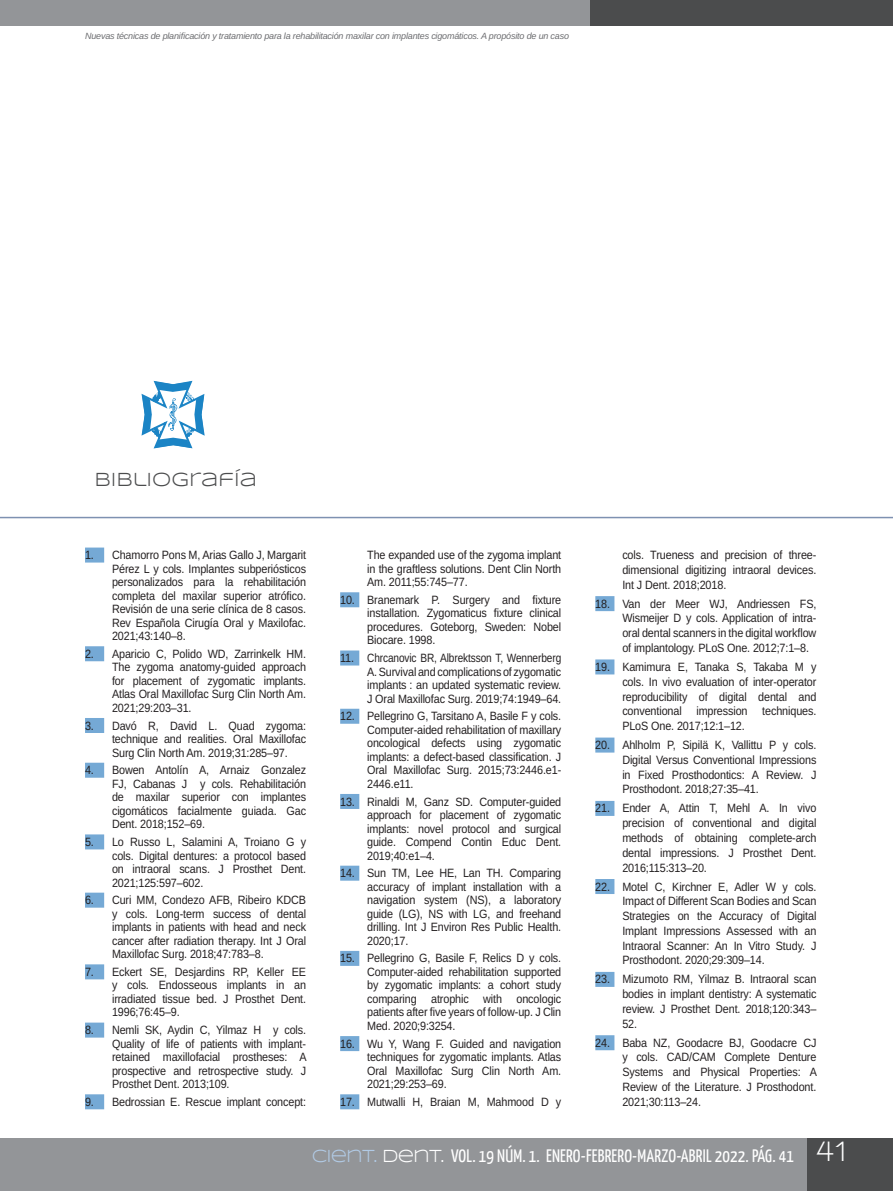
<style>
.page{position:relative;width:893px;height:1191px;background:#fff}
.page>*{position:absolute;margin:0;border:0;box-sizing:border-box;transform-origin:0 0}
.t1{font:700 30px "Walkway";color:#fff}
.t2{font:19.5px "Syncopate";color:#4b4c4d}
.t3{font:18px "Yanone Kaffeesatz";letter-spacing:.01em;color:#fff}
.t4{font:12px/13.5px "Arimo";letter-spacing:-.01em;color:#231f20;text-align:justify;scale:.9 1}
.t5{font:italic 9px "Arimo";letter-spacing:-.02em;color:#6c6d70}
.s1{font-family:"Syncopate";color:#b1cae5}
.s2{font-family:"Syncopate"}
</style>
<div class="page">
<div style="left:0;top:1138px;width:893px;height:53px;background:#939598"></div>
<div style="left:808px;top:1138px;width:85px;height:53px;background:#4b4c4d"></div>
<div style="left:0;top:0;width:893px;height:25px;background:#939598"></div>
<div style="left:591px;top:0;width:302px;height:25px;background:#4b4c4d"></div>
<div style="left:85px;top:547px;width:19px;height:15px;background:#75a9d5"></div>
<div style="left:85px;top:646px;width:19px;height:15px;background:#75a9d5"></div>
<div style="left:85px;top:718px;width:19px;height:15px;background:#75a9d5"></div>
<div style="left:85px;top:762px;width:19px;height:15px;background:#75a9d5"></div>
<div style="left:85px;top:834px;width:19px;height:15px;background:#75a9d5"></div>
<div style="left:85px;top:892px;width:19px;height:15px;background:#75a9d5"></div>
<div style="left:85px;top:964px;width:19px;height:15px;background:#75a9d5"></div>
<div style="left:85px;top:1022px;width:19px;height:15px;background:#75a9d5"></div>
<div style="left:85px;top:1094px;width:19px;height:15px;background:#75a9d5"></div>
<div style="left:340px;top:592px;width:19px;height:15px;background:#75a9d5"></div>
<div style="left:340px;top:650px;width:19px;height:15px;background:#75a9d5"></div>
<div style="left:340px;top:708px;width:19px;height:15px;background:#75a9d5"></div>
<div style="left:340px;top:794px;width:19px;height:15px;background:#75a9d5"></div>
<div style="left:340px;top:865px;width:19px;height:15px;background:#75a9d5"></div>
<div style="left:340px;top:951px;width:19px;height:15px;background:#75a9d5"></div>
<div style="left:340px;top:1036px;width:19px;height:15px;background:#75a9d5"></div>
<div style="left:340px;top:1094px;width:19px;height:15px;background:#75a9d5"></div>
<div style="left:595px;top:596px;width:19px;height:15px;background:#75a9d5"></div>
<div style="left:595px;top:659px;width:19px;height:15px;background:#75a9d5"></div>
<div style="left:595px;top:737px;width:19px;height:15px;background:#75a9d5"></div>
<div style="left:595px;top:801px;width:19px;height:15px;background:#75a9d5"></div>
<div style="left:595px;top:879px;width:19px;height:15px;background:#75a9d5"></div>
<div style="left:595px;top:972px;width:19px;height:15px;background:#75a9d5"></div>
<div style="left:595px;top:1035px;width:19px;height:15px;background:#75a9d5"></div>
<hr style="left:0;top:517px;width:893px;height:1px;background:#7e91b1">
<svg style="left:141px;top:381px;width:64px;height:68px"></svg>
<p class="t5" style="left:85px;top:29px;width:486px">Nuevas técnicas de planificación y tratamiento para la rehabilitación maxilar con implantes cigomáticos. A propósito de un caso</p>
<h2 class="t2" style="left:94px;top:468px;width:164px">BIBLIOGRAFÍA</h2>
<p class="t4" style="left:112px;top:548px;width:217px;text-indent:-27px">1. Chamorro Pons M, Arias Gallo J, Margarit Pérez L y cols. Implantes subperiósticos personalizados para la rehabilitación completa del maxilar superior atrófico.<br>Revisión de una serie clínica de 8 casos.<br>Rev Española Cirugía Oral y Maxilofac.<br>2021;43:140–8.</p>
<p class="t4" style="left:112px;top:647px;width:217px;text-indent:-27px">2. Aparicio C, Polido WD, Zarrinkelk HM.<br>The zygoma anatomy-guided approach for placement of zygomatic implants.<br>Atlas Oral Maxillofac Surg Clin North Am.<br>2021;29:203–31.</p>
<p class="t4" style="left:112px;top:719px;width:217px;text-indent:-27px">3. Davó R, David L. Quad zygoma: technique and realities. Oral Maxillofac Surg Clin North Am. 2019;31:285–97.</p>
<p class="t4" style="left:112px;top:763px;width:217px;text-indent:-27px">4. Bowen Antolín A, Arnaiz Gonzalez FJ, Cabanas J y cols. Rehabilitación de maxilar superior con implantes cigomáticos facialmente guiada. Gac Dent. 2018;152–69.</p>
<p class="t4" style="left:112px;top:835px;width:217px;text-indent:-27px">5. Lo Russo L, Salamini A, Troiano G y cols. Digital dentures: a protocol based on intraoral scans. J Prosthet Dent.<br>2021;125:597–602.</p>
<p class="t4" style="left:112px;top:893px;width:217px;text-indent:-27px">6. Curi MM, Condezo AFB, Ribeiro KDCB y cols. Long-term success of dental implants in patients with head and neck cancer after radiation therapy. Int J Oral Maxillofac Surg. 2018;47:783–8.</p>
<p class="t4" style="left:112px;top:965px;width:217px;text-indent:-27px">7. Eckert SE, Desjardins RP, Keller EE y cols. Endosseous implants in an irradiated tissue bed. J Prosthet Dent.<br>1996;76:45–9.</p>
<p class="t4" style="left:112px;top:1023px;width:218px;text-indent:-27px">8. Nemli SK, Aydin C, Yilmaz H y cols.<br>Quality of life of patients with implant&shy;retained maxillofacial prostheses: A prospective and retrospective study. J Prosthet Dent. 2013;109.</p>
<p class="t4" style="left:85px;top:1095px;width:247px">9. Bedrossian E. Rescue implant concept:</p>
<p class="t4" style="left:367px;top:548px;width:217px">The expanded use of the zygoma implant in the graftless solutions. Dent Clin North Am. 2011;55:745–77.</p>
<p class="t4" style="left:367px;top:593px;width:217px;text-indent:-27px">10. Branemark P. Surgery and fixture installation. Zygomaticus fixture clinical procedures. Goteborg, Sweden: Nobel Biocare. 1998.</p>
<p class="t4" style="left:367px;top:651px;width:217px;text-indent:-27px">11. Chrcanovic BR, Albrektsson T, Wennerberg A. Survival and complications of zygomatic implants : an updated systematic review.<br>J Oral Maxillofac Surg. 2019;74:1949–64.</p>
<p class="t4" style="left:367px;top:709px;width:217px;text-indent:-27px">12. Pellegrino G, Tarsitano A, Basile F y cols.<br>Computer-aided rehabilitation of maxillary oncological defects using zygomatic implants: a defect-based classification. J Oral Maxillofac Surg. 2015;73:2446.e1- 2446.e11.</p>
<p class="t4" style="left:367px;top:795px;width:217px;text-indent:-27px">13. Rinaldi M, Ganz SD. Computer-guided approach for placement of zygomatic implants: novel protocol and surgical guide. Compend Contin Educ Dent.<br>2019;40:e1–4.</p>
<p class="t4" style="left:367px;top:866px;width:217px;text-indent:-27px">14. Sun TM, Lee HE, Lan TH. Comparing accuracy of implant installation with a navigation system (NS), a laboratory guide (LG), NS with LG, and freehand drilling. Int J Environ Res Public Health.<br>2020;17.</p>
<p class="t4" style="left:367px;top:951px;width:217px;text-indent:-27px">15. Pellegrino G, Basile F, Relics D y cols.<br>Computer-aided rehabilitation supported by zygomatic implants: a cohort study comparing atrophic with oncologic patients after five years of follow-up. J Clin Med. 2020;9:3254.</p>
<p class="t4" style="left:367px;top:1037px;width:217px;text-indent:-27px">16. Wu Y, Wang F. Guided and navigation techniques for zygomatic implants. Atlas Oral Maxillofac Surg Clin North Am.<br>2021;29:253–69.</p>
<p class="t4" style="left:340px;top:1095px;width:247px">17. Mutwalli H, Braian M, Mahmood D y</p>
<p class="t4" style="left:622px;top:548px;width:217px;line-height:14.7px">cols. Trueness and precision of three&shy;dimensional digitizing intraoral devices.<br>Int J Dent. 2018;2018.</p>
<p class="t4" style="left:622px;top:596px;width:217px;line-height:14.7px;text-indent:-27px">18. Van der Meer WJ, Andriessen FS, Wismeijer D y cols. Application of intra&shy;oral dental scanners in the digital workflow of implantology. PLoS One. 2012;7:1–8.</p>
<p class="t4" style="left:622px;top:660px;width:217px;line-height:14.7px;text-indent:-27px">19. Kamimura E, Tanaka S, Takaba M y cols. In vivo evaluation of inter-operator reproducibility of digital dental and conventional impression techniques.<br>PLoS One. 2017;12:1–12.</p>
<p class="t4" style="left:622px;top:738px;width:217px;line-height:14.7px;text-indent:-27px">20. Ahlholm P, Sipilä K, Vallittu P y cols.<br>Digital Versus Conventional Impressions in Fixed Prosthodontics: A Review. J Prosthodont. 2018;27:35–41.</p>
<p class="t4" style="left:622px;top:801px;width:217px;line-height:14.7px;text-indent:-27px">21. Ender A, Attin T, Mehl A. In vivo precision of conventional and digital methods of obtaining complete-arch dental impressions. J Prosthet Dent.<br>2016;115:313–20.</p>
<p class="t4" style="left:622px;top:879px;width:217px;line-height:14.7px;text-indent:-27px">22. Motel C, Kirchner E, Adler W y cols.<br>Impact of Different Scan Bodies and Scan Strategies on the Accuracy of Digital Implant Impressions Assessed with an Intraoral Scanner: An In Vitro Study. J Prosthodont. 2020;29:309–14.</p>
<p class="t4" style="left:622px;top:972px;width:217px;line-height:14.7px;text-indent:-27px">23. Mizumoto RM, Yilmaz B. Intraoral scan bodies in implant dentistry: A systematic review. J Prosthet Dent. 2018;120:343– 52.</p>
<p class="t4" style="left:622px;top:1035px;width:218px;line-height:14.7px;text-indent:-27px">24. Baba NZ, Goodacre BJ, Goodacre CJ y cols. CAD/CAM Complete Denture Systems and Physical Properties: A Review of the Literature. J Prosthodont.<br>2021;30:113–24.</p>
<h3 class="t3" style="left:312px;top:1144px;width:484px"><span class="s1">CIENT.</span> <span class="s2">DENT.</span> VOL. 19 NÚM. 1. ENERO-FEBRERO-MARZO-ABRIL 2022. PÁG. 41</h3>
<h1 class="t1" style="left:816px;top:1134px;width:31px">41</h1>
</div>
